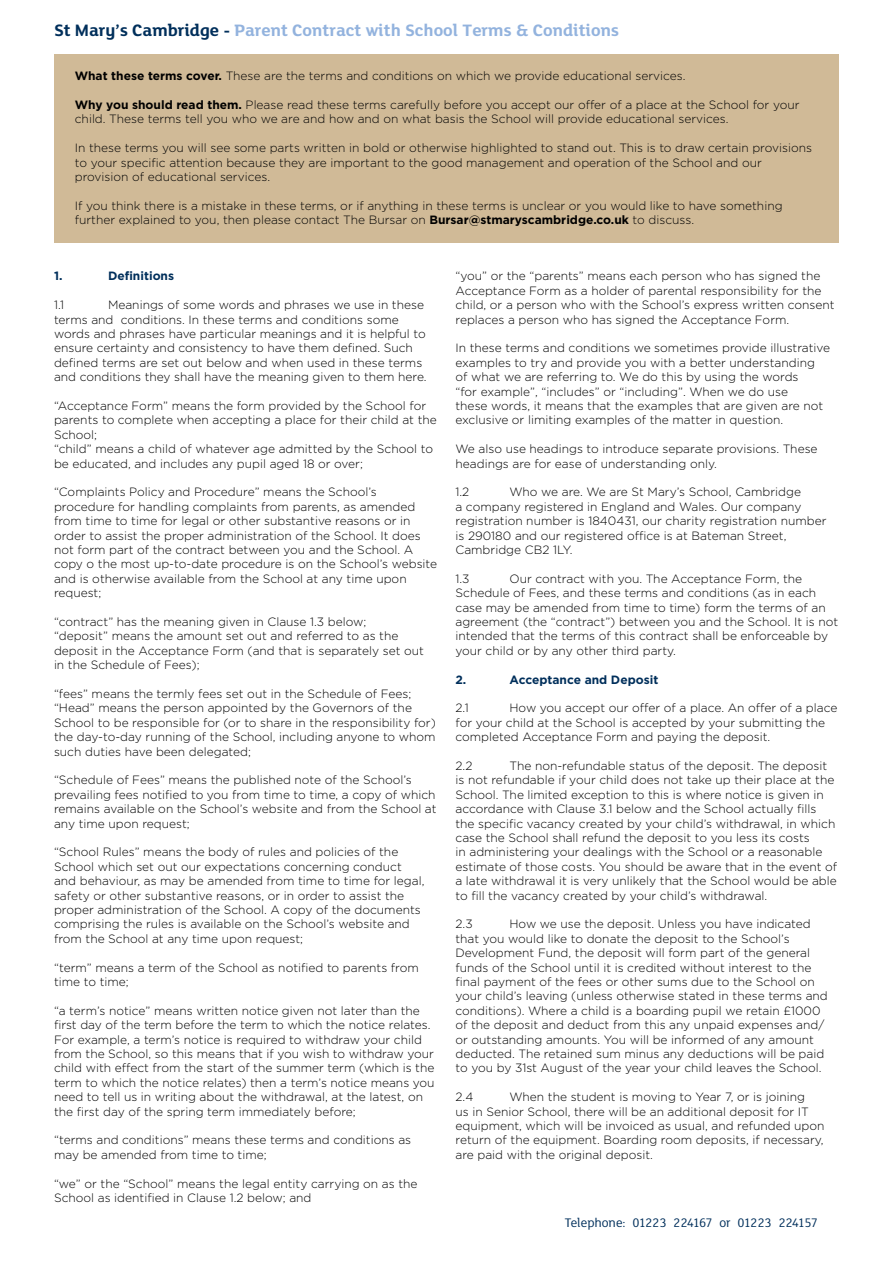
<style>
.page{position:relative;width:893px;height:1263px;background:#fff}
.page>*{position:absolute;margin:0;border:0;box-sizing:border-box;transform-origin:0 0}
.t1{font:18px "FS Lola Bold Regular";color:#93b3de}
.t2{font:13.5px "FS Lola Regular";color:#002f5b}
.t3{font:300 12px/14.4px "Gotham";color:#000}
.t4{font:700 12px "Gotham";color:#002f5b}
.s1{color:#002f5b}
.s2{font-weight:700}
</style>
<div class="page">
<div style="left:54px;top:54px;width:785px;height:188px;background:#d0ba97"></div>
<h1 class="t1" style="left:54px;top:20px;width:567px"><span class="s1">St Mary’s Cambridge -</span> Parent Contract with School Terms &amp; Conditions</h1>
<p class="t3" style="left:75px;top:68px;width:612px"><span class="s2">What these terms cover.</span> These are the terms and conditions on which we provide educational services.</p>
<p class="t3" style="left:75px;top:97px;width:726px"><span class="s2">Why you should read them.</span> Please read these terms carefully before you accept our offer of a place at the School for your child. These terms tell you who we are and how and on what basis the School will provide educational services.</p>
<p class="t3" style="left:75px;top:140px;width:739px">In these terms you will see some parts written in bold or otherwise highlighted to stand out. This is to draw certain provisions to your specific attention because they are important to the good management and operation of the School and our provision of educational services.</p>
<p class="t3" style="left:75px;top:198px;width:709px">If you think there is a mistake in these terms, or if anything in these terms is unclear or you would like to have something further explained to you, then please contact The Bursar on <span class="s2">Bursar@stmaryscambridge.co.uk</span> to discuss.</p>
<p class="t4" style="left:54px;top:268px;width:10px">1.</p>
<p class="t4" style="left:108px;top:268px;width:68px">Definitions</p>
<p class="t3" style="left:54px;top:297px;width:12px">1.1</p>
<p class="t3" style="left:54px;top:297px;width:374px;text-indent:54px">Meanings of some words and phrases we use in these terms and conditions. In these terms and conditions some words and phrases have particular meanings and it is helpful to ensure certainty and consistency to have them defined. Such defined terms are set out below and when used in these terms and conditions they shall have the meaning given to them here.</p>
<p class="t3" style="left:54px;top:398px;width:384px">“Acceptance Form” means the form provided by the School for parents to complete when accepting a place for their child at the School;<br>“child” means a child of whatever age admitted by the School to be educated, and includes any pupil aged 18 or over;</p>
<p class="t3" style="left:54px;top:485px;width:385px">“Complaints Policy and Procedure” means the School’s procedure for handling complaints from parents, as amended from time to time for legal or other substantive reasons or in order to assist the proper administration of the School. It does not form part of the contract between you and the School. A copy o the most up-to-date procedure is on the School’s website and is otherwise available from the School at any time upon request;</p>
<p class="t3" style="left:54px;top:614px;width:371px">“contract” has the meaning given in Clause 1.3 below;<br>“deposit” means the amount set out and referred to as the deposit in the Acceptance Form (and that is separately set out in the Schedule of Fees);</p>
<p class="t3" style="left:54px;top:686px;width:383px">“fees” means the termly fees set out in the Schedule of Fees; “Head” means the person appointed by the Governors of the School to be responsible for (or to share in the responsibility for) the day-to-day running of the School, including anyone to whom such duties have been delegated;</p>
<p class="t3" style="left:54px;top:773px;width:384px">“Schedule of Fees” means the published note of the School’s prevailing fees notified to you from time to time, a copy of which remains available on the School’s website and from the School at any time upon request;</p>
<p class="t3" style="left:54px;top:845px;width:372px">“School Rules” means the body of rules and policies of the School which set out our expectations concerning conduct and behaviour, as may be amended from time to time for legal, safety or other substantive reasons, or in order to assist the proper administration of the School. A copy of the documents comprising the rules is available on the School’s website and from the School at any time upon request;</p>
<p class="t3" style="left:54px;top:960px;width:366px">“term” means a term of the School as notified to parents from time to time;</p>
<p class="t3" style="left:54px;top:1003px;width:382px">“a term’s notice” means written notice given not later than the first day of the term before the term to which the notice relates.<br>For example, a term’s notice is required to withdraw your child from the School, so this means that if you wish to withdraw your child with effect from the start of the summer term (which is the term to which the notice relates) then a term’s notice means you need to tell us in writing about the withdrawal, at the latest, on the first day of the spring term immediately before;</p>
<p class="t3" style="left:54px;top:1133px;width:359px">“terms and conditions” means these terms and conditions as may be amended from time to time;</p>
<p class="t3" style="left:54px;top:1176px;width:365px">“we” or the “School” means the legal entity carrying on as the<br>School as identified in Clause 1.2 below; and</p>
<p class="t3" style="left:455px;top:269px;width:381px">“you” or the “parents” means each person who has signed the Acceptance Form as a holder of parental responsibility for the child, or a person who with the School’s express written consent replaces a person who has signed the Acceptance Form.</p>
<p class="t3" style="left:455px;top:341px;width:376px">In these terms and conditions we sometimes provide illustrative examples to try and provide you with a better understanding<br>of what we are referring to. We do this by using the words<br>“for example”, “includes” or “including”. When we do use<br>these words, it means that the examples that are given are not exclusive or limiting examples of the matter in question.</p>
<p class="t3" style="left:455px;top:441px;width:364px">We also use headings to introduce separate provisions. These headings are for ease of understanding only.</p>
<p class="t3" style="left:455px;top:485px;width:15px">1.2</p>
<p class="t3" style="left:455px;top:485px;width:372px;text-indent:54px">Who we are. We are St Mary’s School, Cambridge<br>a company registered in England and Wales. Our company registration number is 1840431, our charity registration number is 290180 and our registered office is at Bateman Street, Cambridge CB2 1LY.</p>
<p class="t3" style="left:455px;top:571px;width:16px">1.3</p>
<p class="t3" style="left:455px;top:571px;width:384px;text-indent:54px">Our contract with you. The Acceptance Form, the Schedule of Fees, and these terms and conditions (as in each case may be amended from time to time) form the terms of an agreement (the “contract”) between you and the School. It is not intended that the terms of this contract shall be enforceable by your child or by any other third party.</p>
<p class="t4" style="left:455px;top:671px;width:12px">2.</p>
<p class="t4" style="left:509px;top:671px;width:150px">Acceptance and Deposit</p>
<p class="t3" style="left:455px;top:701px;width:15px">2.1</p>
<p class="t3" style="left:455px;top:701px;width:383px;text-indent:54px">How you accept our offer of a place. An offer of a place for your child at the School is accepted by your submitting the completed Acceptance Form and paying the deposit.</p>
<p class="t3" style="left:455px;top:758px;width:18px">2.2</p>
<p class="t3" style="left:455px;top:758px;width:383px;text-indent:54px">The non-refundable status of the deposit. The deposit is not refundable if your child does not take up their place at the School. The limited exception to this is where notice is given in accordance with Clause 3.1 below and the School actually fills the specific vacancy created by your child’s withdrawal, in which case the School shall refund the deposit to you less its costs<br>in administering your dealings with the School or a reasonable estimate of those costs. You should be aware that in the event of a late withdrawal it is very unlikely that the School would be able to fill the vacancy created by your child’s withdrawal.</p>
<p class="t3" style="left:455px;top:917px;width:19px">2.3</p>
<p class="t3" style="left:455px;top:917px;width:374px;text-indent:54px">How we use the deposit. Unless you have indicated that you would like to donate the deposit to the School’s Development Fund, the deposit will form part of the general funds of the School until it is credited without interest to the final payment of the fees or other sums due to the School on your child’s leaving (unless otherwise stated in these terms and conditions). Where a child is a boarding pupil we retain £1000 of the deposit and deduct from this any unpaid expenses and/ or outstanding amounts. You will be informed of any amount deducted. The retained sum minus any deductions will be paid to you by 31st August of the year your child leaves the School.</p>
<p class="t3" style="left:455px;top:1089px;width:19px">2.4</p>
<p class="t3" style="left:455px;top:1089px;width:371px;text-indent:54px">When the student is moving to Year 7, or is joining<br>us in Senior School, there will be an additional deposit for IT equipment, which will be invoiced as usual, and refunded upon return of the equipment. Boarding room deposits, if necessary, are paid with the original deposit.</p>
<p class="t2" style="left:565px;top:1217px;width:255px">Telephone: 01223 224167 or 01223 224157</p>
</div>
